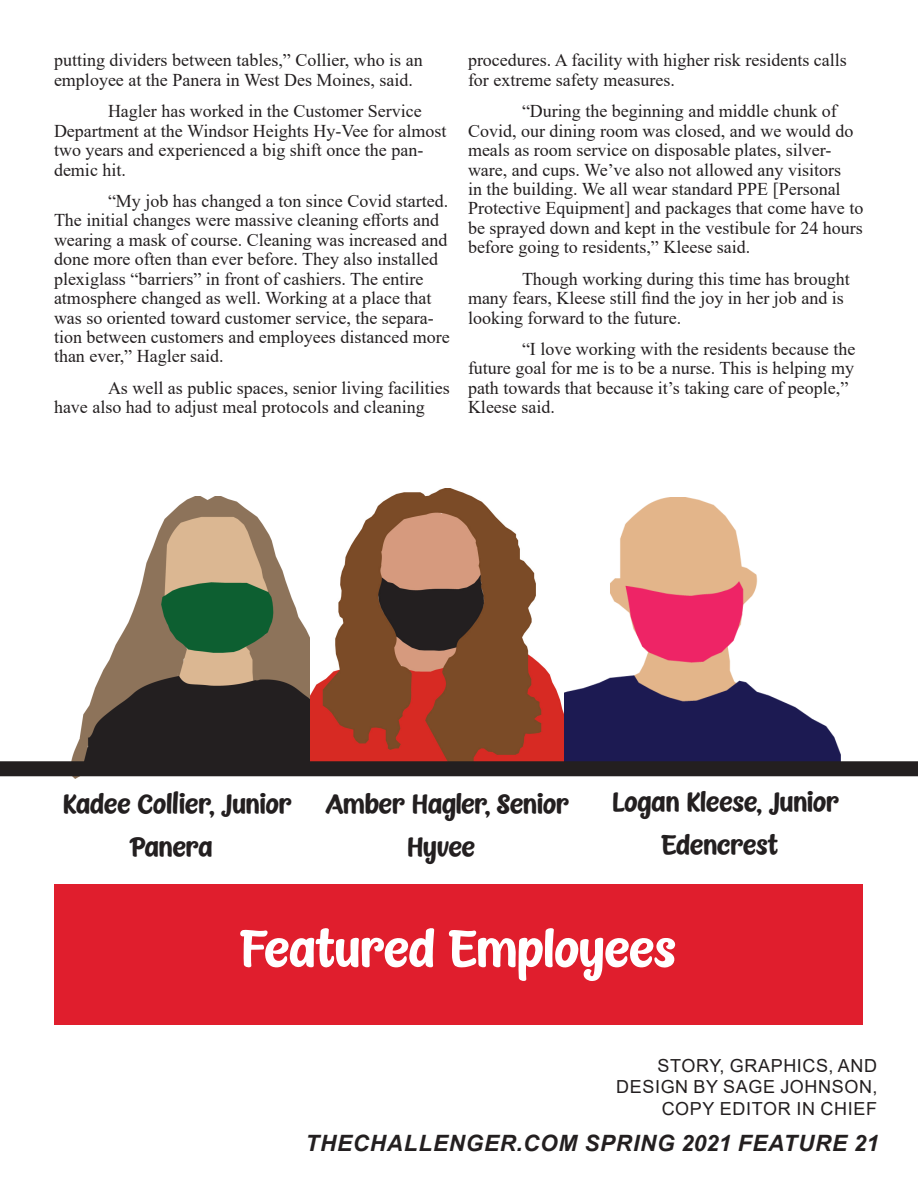
<style>
.page{position:relative;width:918px;height:1188px;background:#fff}
.page>*{position:absolute;margin:0;border:0;box-sizing:border-box;transform-origin:0 0}
.t1{font:500 67.5px "Stabillo";color:#fff}
.t2{font:500 36px/43.2px "Stabillo";color:#231f20;text-align:center}
.t3{font:italic 700 22.5px "Arial";letter-spacing:.035em;color:#231f20}
.t4{font:18px/19.5px "Times New Roman";color:#231f20}
.t5{font:18px/21.6px "Arial";letter-spacing:.035em;color:#231f20;text-align:right}
</style>
<div class="page">
<img style="left:563px;top:497px;width:277px;height:264px">
<img style="left:71px;top:496px;width:247px;height:282px">
<img style="left:310px;top:489px;width:253px;height:272px">
<div style="left:0;top:761px;width:918px;height:15px;background:#231f20"></div>
<div style="left:55px;top:884px;width:808px;height:141px;background:#e01e2d"></div>
<p class="t4" style="left:54px;top:50px;width:370px">putting dividers between tables,” Collier, who is an employee at the Panera in West Des Moines, said.</p>
<p class="t4" style="left:54px;top:101px;width:394px;text-indent:54px">Hagler has worked in the Customer Service Department at the Windsor Heights Hy-Vee for almost two years and experienced a big shift once the pan&shy;demic hit.</p>
<p class="t4" style="left:54px;top:191px;width:397px;text-indent:54px">“My job has changed a ton since Covid started.<br>The initial changes were massive cleaning efforts and wearing a mask of course. Cleaning was increased and done more often than ever before. They also installed plexiglass “barriers” in front of cashiers. The entire atmosphere changed as well. Working at a place that was so oriented toward customer service, the separa&shy;tion between customers and employees distanced more than ever,” Hagler said.</p>
<p class="t4" style="left:54px;top:378px;width:397px;text-indent:54px">As well as public spaces, senior living facilities have also had to adjust meal protocols and cleaning</p>
<p class="t4" style="left:468px;top:50px;width:380px">procedures. A facility with higher risk residents calls for extreme safety measures.</p>
<p class="t4" style="left:468px;top:101px;width:397px;text-indent:54px">“During the beginning and middle chunk of Covid, our dining room was closed, and we would do meals as room service on disposable plates, silver&shy;ware, and cups. We’ve also not allowed any visitors<br>in the building. We all wear standard PPE [Personal Protective Equipment] and packages that come have to be sprayed down and kept in the vestibule for 24 hours before going to residents,” Kleese said.</p>
<p class="t4" style="left:468px;top:268px;width:383px;text-indent:54px">Though working during this time has brought many fears, Kleese still find the joy in her job and is looking forward to the future.</p>
<p class="t4" style="left:468px;top:339px;width:389px;text-indent:54px">“I love working with the residents because the future goal for me is to be a nurse. This is helping my path towards that because it’s taking care of people,” Kleese said.</p>
<p class="t2" style="left:63px;top:783px;width:230px">Kadee Collier, Junior<br>Panera</p>
<p class="t2" style="left:326px;top:783px;width:245px">Amber Hagler, Senior<br>Hyvee</p>
<p class="t2" style="left:612px;top:781px;width:228px">Logan Kleese, Junior<br>Edencrest</p>
<p class="t1" style="left:240px;top:919px;width:437px">Featured Employees</p>
<p class="t5" style="left:616px;top:1055px;width:263px">STORY, GRAPHICS, AND<br>DESIGN BY SAGE JOHNSON,<br>COPY EDITOR IN CHIEF</p>
<p class="t3" style="left:306px;top:1128px;width:575px">THECHALLENGER.COM SPRING 2021 FEATURE 21</p>
</div>
